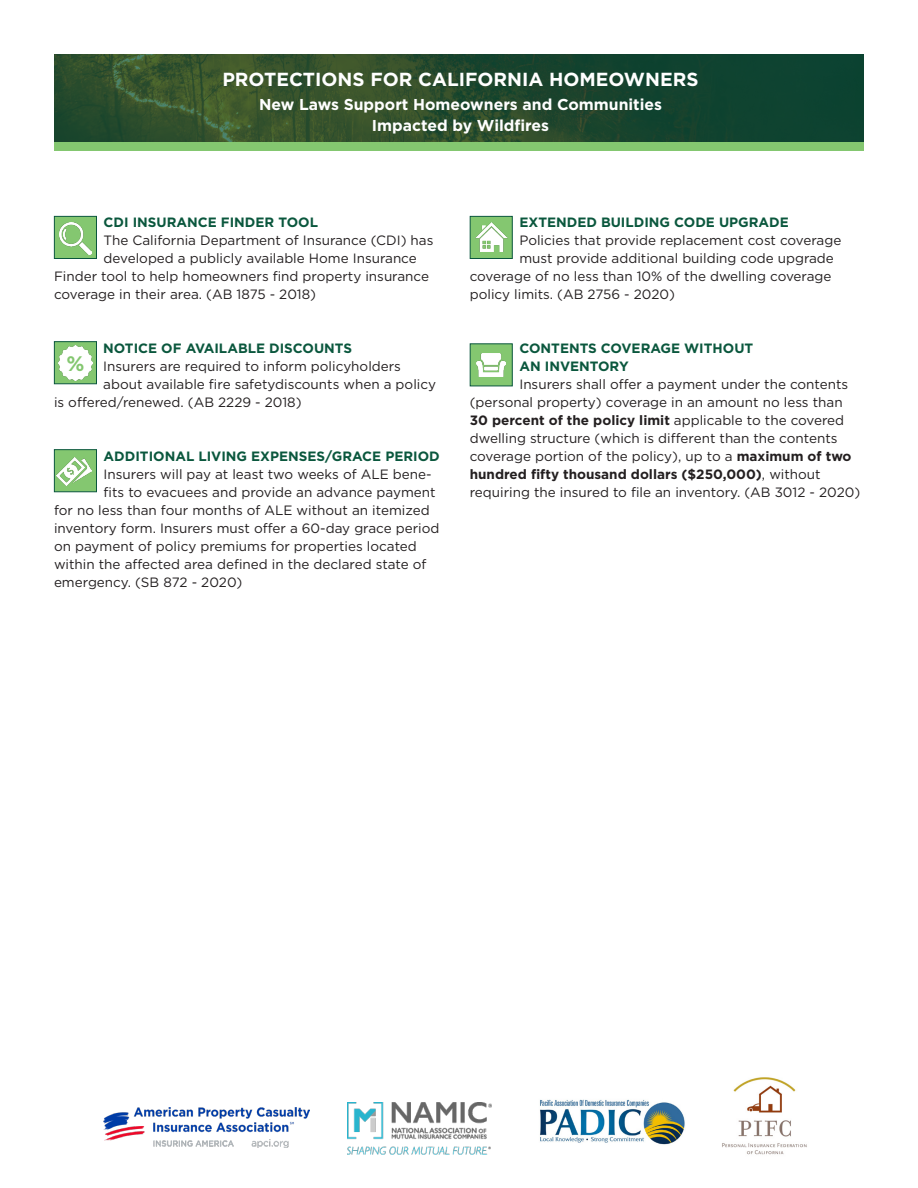
<style>
.page{position:relative;width:918px;height:1188px;background:#fff}
.page>*{position:absolute;margin:0;border:0;box-sizing:border-box;transform-origin:0 0}
.t1{font:700 21px "Gotham";color:#84c770}
.t2{font:700 18.9px "Gotham";color:#fff}
.t3{font:700 15.75px "Gotham";color:#fff}
.t4{font:13.5px/18px "Gotham";color:#231f20}
.t5{font:700 13.5px/18px "Gotham";color:#0a573d}
.s1{font-weight:700}
</style>
<div class="page">
<img style="left:54px;top:54px;width:810px;height:88px">
<div style="left:54px;top:142px;width:810px;height:8px;background:#84c770"></div>
<div style="left:54px;top:449px;width:43px;height:43px;background:#84c770;border:1px solid #0a573d"></div>
<div style="left:470px;top:216px;width:43px;height:43px;background:#84c770;border:1px solid #0a573d"></div>
<img style="left:475px;top:222px;width:32px;height:30px">
<div style="left:54px;top:341px;width:43px;height:43px;background:#84c770;border:1px solid #0a573d"></div>
<img style="left:58px;top:345px;width:35px;height:35px">
<img style="left:57px;top:457px;width:35px;height:28px">
<div style="left:54px;top:216px;width:43px;height:43px;background:#84c770;border:1px solid #0a573d"></div>
<img style="left:59px;top:223px;width:33px;height:32px">
<img style="left:104px;top:1108px;width:205px;height:39px">
<img style="left:540px;top:1099px;width:145px;height:46px">
<img style="left:347px;top:1103px;width:144px;height:51px">
<img style="left:722px;top:1077px;width:85px;height:78px">
<div style="left:470px;top:343px;width:43px;height:43px;background:#84c770;border:1px solid #0a573d"></div>
<img style="left:477px;top:354px;width:29px;height:22px">
<p class="t2" style="left:222px;top:67px;width:478px">PROTECTIONS FOR CALIFORNIA HOMEOWNERS</p>
<p class="t3" style="left:259px;top:94px;width:405px">New Laws Support Homeowners and Communities</p>
<p class="t3" style="left:372px;top:115px;width:179px">Impacted by Wildfires</p>
<p class="t5" style="left:104px;top:213px;width:216px">CDI INSURANCE FINDER TOOL</p>
<p class="t4" style="left:104px;top:231px;width:331px">The California Department of Insurance (CDI) has</p>
<p class="t4" style="left:104px;top:249px;width:315px">developed a publicly available Home Insurance</p>
<p class="t4" style="left:54px;top:267px;width:377px">Finder tool to help homeowners find property insurance</p>
<p class="t4" style="left:54px;top:285px;width:264px">coverage in their area. (AB 1875 - 2018)</p>
<p class="t5" style="left:103px;top:339px;width:250px">NOTICE OF AVAILABLE DISCOUNTS</p>
<p class="t4" style="left:103px;top:357px;width:299px">Insurers are required to inform policyholders</p>
<p class="t4" style="left:103px;top:375px;width:334px">about available fire safetydiscounts when a policy</p>
<p class="t4" style="left:54px;top:393px;width:249px">is offered/renewed. (AB 2229 - 2018)</p>
<p class="t1" style="left:67px;top:350px;width:20px">%</p>
<p class="t5" style="left:104px;top:447px;width:338px">ADDITIONAL LIVING EXPENSES/GRACE PERIOD</p>
<p class="t4" style="left:104px;top:465px;width:330px">Insurers will pay at least two weeks of ALE bene-</p>
<p class="t4" style="left:104px;top:483px;width:334px">fits to evacuees and provide an advance payment</p>
<p class="t4" style="left:54px;top:501px;width:377px">for no less than four months of ALE without an itemized</p>
<p class="t4" style="left:54px;top:519px;width:387px">inventory form. Insurers must offer a 60-day grace period</p>
<p class="t4" style="left:54px;top:537px;width:364px">on payment of policy premiums for properties located</p>
<p class="t4" style="left:54px;top:555px;width:374px">within the affected area defined in the declared state of</p>
<p class="t4" style="left:54px;top:573px;width:190px">emergency. (SB 872 - 2020)</p>
<p class="t5" style="left:519px;top:213px;width:271px">EXTENDED BUILDING CODE UPGRADE</p>
<p class="t4" style="left:519px;top:231px;width:323px">Policies that provide replacement cost coverage</p>
<p class="t4" style="left:519px;top:249px;width:316px">must provide additional building code upgrade</p>
<p class="t4" style="left:470px;top:267px;width:363px">coverage of no less than 10% of the dwelling coverage</p>
<p class="t4" style="left:470px;top:285px;width:207px">policy limits. (AB 2756 - 2020)</p>
<p class="t5" style="left:519px;top:339px;width:235px">CONTENTS COVERAGE WITHOUT<br>AN INVENTORY</p>
<p class="t4" style="left:470px;top:375px;width:392px;text-indent:50px">Insurers shall offer a payment under the contents (personal property) coverage in an amount no less than <span class="s1">30 percent of the policy limit</span> applicable to the covered dwelling structure (which is different than the contents coverage portion of the policy), up to a <span class="s1">maximum of two hundred fifty thousand dollars ($250,000)</span>, without requiring the insured to file an inventory. (AB 3012 - 2020)</p>
</div>
